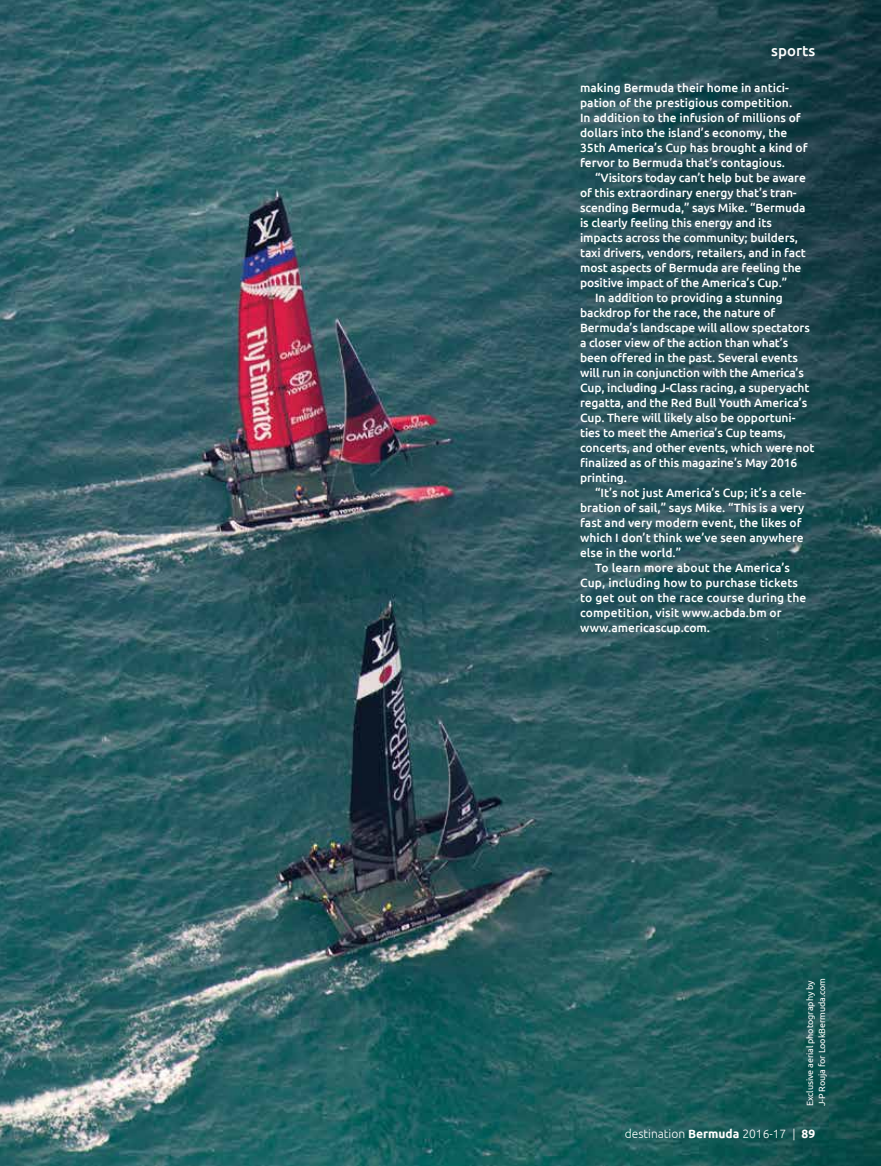
<style>
.page{position:relative;width:881px;height:1166px;background:#fff}
.page>*{position:absolute;margin:0;border:0;box-sizing:border-box;transform-origin:0 0}
.t1{font:500 15px "Ubuntu";color:#fff}
.t2{font:500 12px/15px "Ubuntu";letter-spacing:-.01em;color:#fff}
.t3{font:500 12px "Ubuntu";letter-spacing:.01em;color:#fff}
.t4{font:300 12px "Ubuntu";color:#fff}
.t5{font:9px/12px "Ubuntu";letter-spacing:-.01em;color:#fff}
.s1{font-weight:700}
</style>
<div class="page">
<img style="left:0;top:0;width:880px;height:1165px">
<p class="t1" style="left:771px;top:41px;width:45px">sports</p>
<p class="t2" style="left:580px;top:79px;width:229px">making Bermuda their home in antici&shy;pation of the prestigious competition.<br>In addition to the infusion of millions of dollars into the island’s economy, the 35th America’s Cup has brought a kind of fervor to Bermuda that’s contagious.</p>
<p class="t2" style="left:595px;top:169px;width:212px">“Visitors today can’t help but be aware</p>
<p class="t2" style="left:580px;top:184px;width:218px">of this extraordinary energy that’s tran-</p>
<p class="t2" style="left:580px;top:199px;width:227px">scending Bermuda,” says Mike. “Bermuda</p>
<p class="t2" style="left:580px;top:214px;width:193px">is clearly feeling this energy and its</p>
<p class="t2" style="left:580px;top:229px;width:219px">impacts across the community; builders,</p>
<p class="t2" style="left:580px;top:244px;width:227px">taxi drivers, vendors, retailers, and in fact</p>
<p class="t2" style="left:580px;top:259px;width:223px">most aspects of Bermuda are feeling the</p>
<p class="t2" style="left:580px;top:274px;width:208px">positive impact of the America’s Cup.”</p>
<p class="t2" style="left:595px;top:289px;width:189px">In addition to providing a stunning</p>
<p class="t2" style="left:580px;top:304px;width:196px">backdrop for the race, the nature of</p>
<p class="t2" style="left:580px;top:319px;width:231px">Bermuda’s landscape will allow spectators</p>
<p class="t2" style="left:580px;top:334px;width:209px">a closer view of the action than what’s</p>
<p class="t2" style="left:580px;top:349px;width:219px">been offered in the past. Several events</p>
<p class="t2" style="left:580px;top:364px;width:225px">will run in conjunction with the America’s</p>
<p class="t2" style="left:580px;top:379px;width:231px">Cup, including J-Class racing, a superyacht</p>
<p class="t2" style="left:580px;top:394px;width:228px">regatta, and the Red Bull Youth America’s</p>
<p class="t2" style="left:580px;top:409px;width:217px">Cup. There will likely also be opportuni-</p>
<p class="t2" style="left:580px;top:424px;width:207px">ties to meet the America’s Cup teams,</p>
<p class="t2" style="left:580px;top:439px;width:236px">concerts, and other events, which were not</p>
<p class="t2" style="left:580px;top:454px;width:219px">finalized as of this magazine’s May 2016</p>
<p class="t2" style="left:580px;top:469px;width:48px">printing.</p>
<p class="t2" style="left:595px;top:484px;width:212px">“It’s not just America’s Cup; it’s a cele-</p>
<p class="t2" style="left:580px;top:499px;width:226px">bration of sail,” says Mike. “This is a very</p>
<p class="t2" style="left:580px;top:514px;width:223px">fast and very modern event, the likes of</p>
<p class="t2" style="left:580px;top:529px;width:225px">which I don’t think we’ve seen anywhere</p>
<p class="t2" style="left:580px;top:544px;width:102px">else in the world.”</p>
<p class="t3" style="left:595px;top:560px;width:196px">To learn more about the America’s</p>
<p class="t3" style="left:580px;top:575px;width:219px">Cup, including how to purchase tickets</p>
<p class="t3" style="left:580px;top:590px;width:228px">to get out on the race course during the</p>
<p class="t2" style="left:580px;top:604px;width:203px">competition, visit www.acbda.bm or</p>
<p class="t2" style="left:580px;top:619px;width:131px">www.americascup.com.</p>
<p class="t5" style="left:803px;top:1106px;width:130px;rotate:-90deg">Exclusive aerial photography by<br>J-P Rouja for LookBermuda.com</p>
<p class="t4" style="left:624px;top:1126px;width:192px">destination <span class="s1">Bermuda</span> 2016-17 | <span class="s1">89</span></p>
</div>
